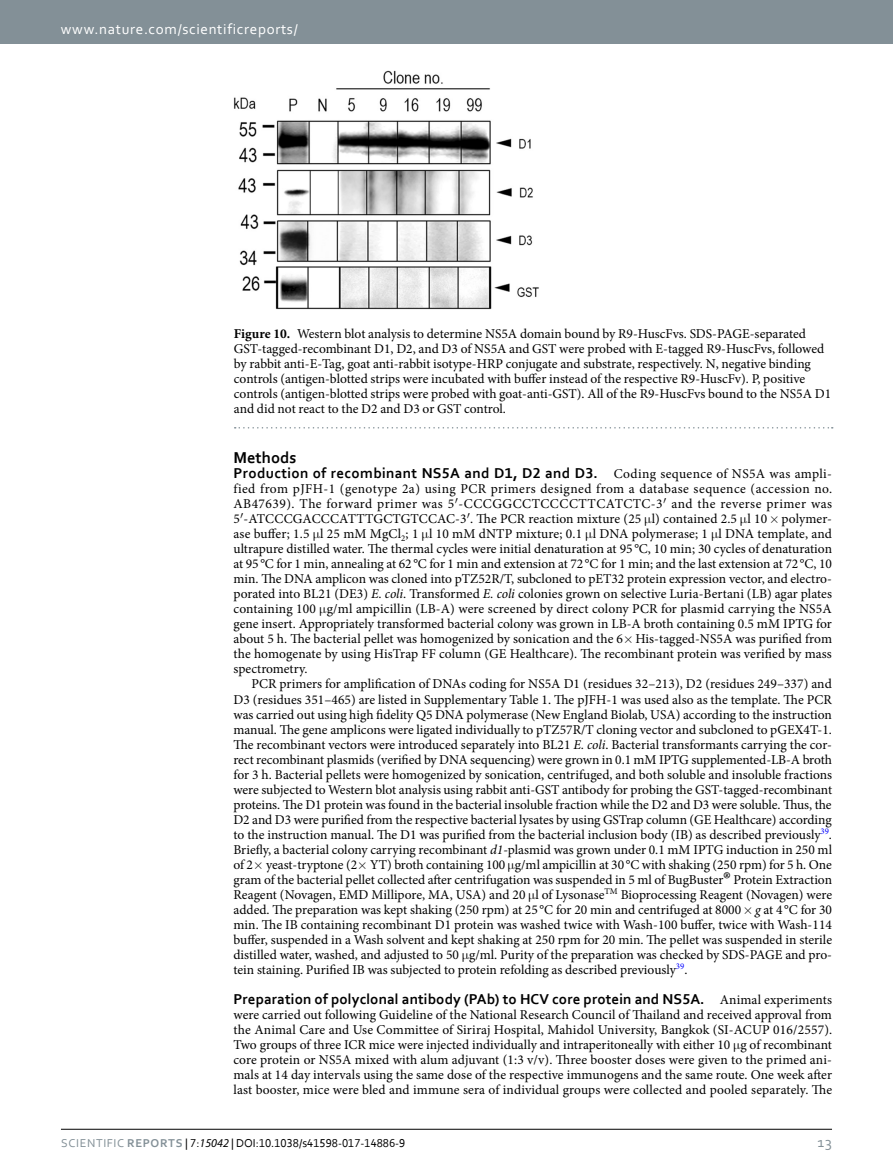
<style>
.page{position:relative;width:893px;height:1174px;background:#fff}
.page>*{position:absolute;margin:0;border:0;box-sizing:border-box;transform-origin:0 0}
.t1{font:700 16.5px "Corbel";color:#000}
.t2{font:700 15px "Corbel";letter-spacing:.005em;color:#000}
.t3{font:700 15px "Corbel";letter-spacing:.025em;color:#000}
.t4{font:15px "Corbel 2";letter-spacing:.045em;color:#fff}
.t5{font:15px "Corbel 2";color:#839097}
.t6{font:13.5px/15px "Minion Pro";color:#000;text-align:justify}
.t7{font:12px "Corbel";color:#000}
.s1{font-weight:700}
.s2{font-family:"Minion Pro";font-weight:400;font-size:13.5px}
.s3{font-style:italic}
.s4{font-size:24px}
.s5{font-family:"Corbel 2";color:#839097}
.s6{font-family:"Corbel Bold 2";color:#839097}
.s7{font-family:"Myriad Pro";font-style:italic}
</style>
<div class="page">
<div style="left:0;top:0;width:893px;height:43px;background:#839097"></div>
<hr style="left:61px;top:1129px;width:771px;height:1px;background:#000">
<img style="left:234px;top:70px;width:305px;height:240px">
<svg style="left:235px;top:427px;width:598px;height:1px"></svg>
<p class="t4" style="left:61px;top:19px;width:238px">www.nature.com/scientificreports/</p>
<p class="t6" style="left:234px;top:326px;width:599px;text-align:left"><span class="s1">Figure 10.</span> Western blot analysis to determine NS5A domain bound by R9-HuscFvs. SDS-PAGE-separated GST-tagged-recombinant D1, D2, and D3 of NS5A and GST were probed with E-tagged R9-HuscFvs, followed by rabbit anti-E-Tag, goat anti-rabbit isotype-HRP conjugate and substrate, respectively. N, negative binding controls (antigen-blotted strips were incubated with buffer instead of the respective R9-HuscFv). P, positive controls (antigen-blotted strips were probed with goat-anti-GST). All of the R9-HuscFvs bound to the NS5A D1 and did not react to the D2 and D3 or GST control.</p>
<p class="t1" style="left:233px;top:448px;width:64px">Methods</p>
<p class="t3" style="left:233px;top:464px;width:600px">Production of recombinant NS5A and D1, D2 and D3. <span class="s2">Coding sequence of NS5A was ampli-</span></p>
<p class="t6" style="left:233px;top:481px;width:600px">fied from pJFH-1 (genotype 2a) using PCR primers designed from a database sequence (accession no.<br>AB47639). The forward primer was 5 -CCCGGCCTCCCCTTCATCTC-3 and the reverse primer was 5 -ATCCCGACCCATTTGCTGTCCAC-3 . The PCR reaction mixture (25 l) contained 2.5 l 10 polymer&shy;ase buffer; 1.5 l 25 mM MgCl<sub>2</sub>; 1 l 10 mM dNTP mixture; 0.1 l DNA polymerase; 1 l DNA template, and ultrapure distilled water. The thermal cycles were initial denaturation at 95 °C, 10 min; 30 cycles of denaturation at 95 °C for 1 min, annealing at 62°C for 1 min and extension at 72°C for 1 min; and the last extension at 72°C, 10 min. The DNA amplicon was cloned into pTZ52R/T, subcloned to pET32 protein expression vector, and electro&shy;porated into BL21 (DE3) <span class="s3">E. coli</span>. Transformed <span class="s3">E. coli</span> colonies grown on selective Luria-Bertani (LB) agar plates containing 100 g/ml ampicillin (LB-A) were screened by direct colony PCR for plasmid carrying the NS5A gene insert. Appropriately transformed bacterial colony was grown in LB-A broth containing 0.5 mM IPTG for about 5 h. The bacterial pellet was homogenized by sonication and the 6 His-tagged-NS5A was purified from the homogenate by using HisTrap FF column (GE Healthcare). The recombinant protein was verified by mass spectrometry.</p>
<p class="t6" style="left:233px;top:676px;width:600px;text-indent:18px">PCR primers for amplification of DNAs coding for NS5A D1 (residues 32–213), D2 (residues 249–337) and D3 (residues 351–465) are listed in Supplementary Table 1. The pJFH-1 was used also as the template. The PCR was carried out using high fidelity Q5 DNA polymerase (New England Biolab, USA) according to the instruction manual. The gene amplicons were ligated individually to pTZ57R/T cloning vector and subcloned to pGEX4T-1.<br>The recombinant vectors were introduced separately into BL21 <span class="s3">E. coli</span>. Bacterial transformants carrying the cor&shy;rect recombinant plasmids (verified by DNA sequencing) were grown in 0.1 mM IPTG supplemented-LB-A broth for 3 h. Bacterial pellets were homogenized by sonication, centrifuged, and both soluble and insoluble fractions were subjected to Western blot analysis using rabbit anti-GST antibody for probing the GST-tagged-recombinant proteins. The D1 protein was found in the bacterial insoluble fraction while the D2 and D3 were soluble. Thus, the D2 and D3 were purified from the respective bacterial lysates by using GSTrap column (GE Healthcare) according to the instruction manual. The D1 was purified from the bacterial inclusion body (IB) as described previously<sup>39</sup>.<br>Briefly, a bacterial colony carrying recombinant <span class="s3">d1-</span>plasmid was grown under 0.1 mM IPTG induction in 250 ml of 2 yeast-tryptone (2 YT) broth containing 100 g/ml ampicillin at 30 °C with shaking (250 rpm) for 5 h. One gram of the bacterial pellet collected after centrifugation was suspended in 5 ml of BugBuster<span class="s4">®</span> Protein Extraction Reagent (Novagen, EMD Millipore, MA, USA) and 20 l of Lysonase<sup>TM</sup> Bioprocessing Reagent (Novagen) were added. The preparation was kept shaking (250 rpm) at 25 °C for 20 min and centrifuged at 8000 <span class="s3">g</span> at 4 °C for 30 min. The IB containing recombinant D1 protein was washed twice with Wash-100 buffer, twice with Wash-114 buffer, suspended in a Wash solvent and kept shaking at 250 rpm for 20 min. The pellet was suspended in sterile distilled water, washed, and adjusted to 50 g/ml. Purity of the preparation was checked by SDS-PAGE and pro&shy;tein staining. Purified IB was subjected to protein refolding as described previously<sup>39</sup>.</p>
<p class="t2" style="left:233px;top:989px;width:600px">Preparation of polyclonal antibody (PAb) to HCV core protein and NS5A. <span class="s2">Animal experiments</span></p>
<p class="t6" style="left:233px;top:1007px;width:600px">were carried out following Guideline of the National Research Council of Thailand and received approval from the Animal Care and Use Committee of Siriraj Hospital, Mahidol University, Bangkok (SI-ACUP 016/2557).<br>Two groups of three ICR mice were injected individually and intraperitoneally with either 10 g of recombinant core protein or NS5A mixed with alum adjuvant (1:3 v/v). Three booster doses were given to the primed ani&shy;mals at 14 day intervals using the same dose of the respective immunogens and the same route. One week after last booster, mice were bled and immune sera of individual groups were collected and pooled separately. The</p>
<p class="t7" style="left:61px;top:1135px;width:346px"><span class="s5">SCIENTIFIC</span> <span class="s6">REPORTS</span> | 7:<span class="s7">15042</span> | DOI:10.1038/s41598-017-14886-9</p>
<p class="t5" style="left:817px;top:1132px;width:16px">13</p>
</div>
